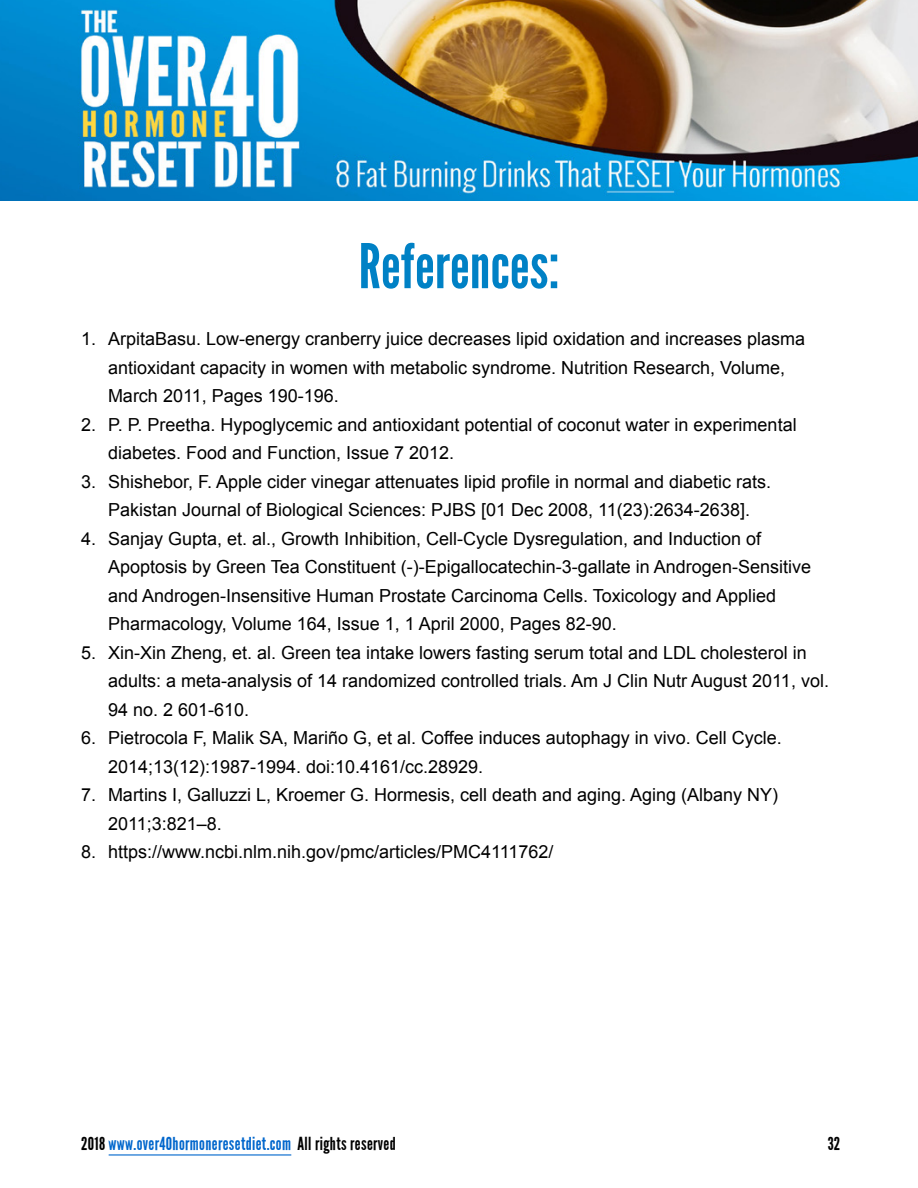
<style>
.page{position:relative;width:918px;height:1188px;background:#fff}
.page>*{position:absolute;margin:0;border:0;box-sizing:border-box;transform-origin:0 0}
.t1{font:61.5px "League Gothic";color:#0081c5}
.t2{font:18px/28.5px "Arial";color:#000}
.t3{font:18px "League Gothic";letter-spacing:.02em;color:#06c}
.t4{font:18px "League Gothic";color:#000}
.s1{color:#000}
</style>
<div class="page">
<img style="left:0;top:0;width:918px;height:201px">
<hr style="left:109px;top:1154px;width:182px;height:2px;background:#06c">
<h1 class="t1" style="left:359px;top:231px;width:202px">References:</h1>
<p class="t2" style="left:108px;top:325px;width:699px;text-indent:-27px">1. ArpitaBasu. Low-energy cranberry juice decreases lipid oxidation and increases plasma antioxidant capacity in women with metabolic syndrome. Nutrition Research, Volume,<br>March 2011, Pages 190-196.</p>
<p class="t2" style="left:108px;top:410px;width:690px;text-indent:-27px">2. P. P. Preetha. Hypoglycemic and antioxidant potential of coconut water in experimental diabetes. Food and Function, Issue 7 2012.</p>
<p class="t2" style="left:81px;top:467px;width:692px;text-align:center">3. Shishebor, F. Apple cider vinegar attenuates lipid profile in normal and diabetic rats.<br>Pakistan Journal of Biological Sciences: PJBS [01 Dec 2008, 11(23):2634-2638].</p>
<p class="t2" style="left:108px;top:524px;width:705px;text-indent:-27px">4. Sanjay Gupta, et. al., Growth Inhibition, Cell-Cycle Dysregulation, and Induction of Apoptosis by Green Tea Constituent (-)-Epigallocatechin-3-gallate in Androgen-Sensitive and Androgen-Insensitive Human Prostate Carcinoma Cells. Toxicology and Applied Pharmacology, Volume 164, Issue 1, 1 April 2000, Pages 82-90.</p>
<p class="t2" style="left:108px;top:638px;width:723px;text-indent:-27px">5. Xin-Xin Zheng, et. al. Green tea intake lowers fasting serum total and LDL cholesterol in adults: a meta-analysis of 14 randomized controlled trials. Am J Clin Nutr August 2011, vol.<br>94 no. 2 601-610.</p>
<p class="t2" style="left:108px;top:724px;width:675px;text-indent:-27px">6. Pietrocola F, Malik SA, Mariño G, et al. Coffee induces autophagy in vivo. Cell Cycle.<br>2014;13(12):1987-1994. doi:10.4161/cc.28929.</p>
<p class="t2" style="left:108px;top:781px;width:672px;text-indent:-27px">7. Martins I, Galluzzi L, Kroemer G. Hormesis, cell death and aging. Aging (Albany NY)<br>2011;3:821–8.</p>
<p class="t2" style="left:81px;top:838px;width:474px">8. https://www.ncbi.nlm.nih.gov/pmc/articles/PMC4111762/</p>
<p class="t3" style="left:81px;top:1134px;width:316px"><span class="s1">2018</span> www.over40hormoneresetdiet.com <span class="s1">All rights reserved</span></p>
<p class="t4" style="left:828px;top:1134px;width:14px">32</p>
</div>
